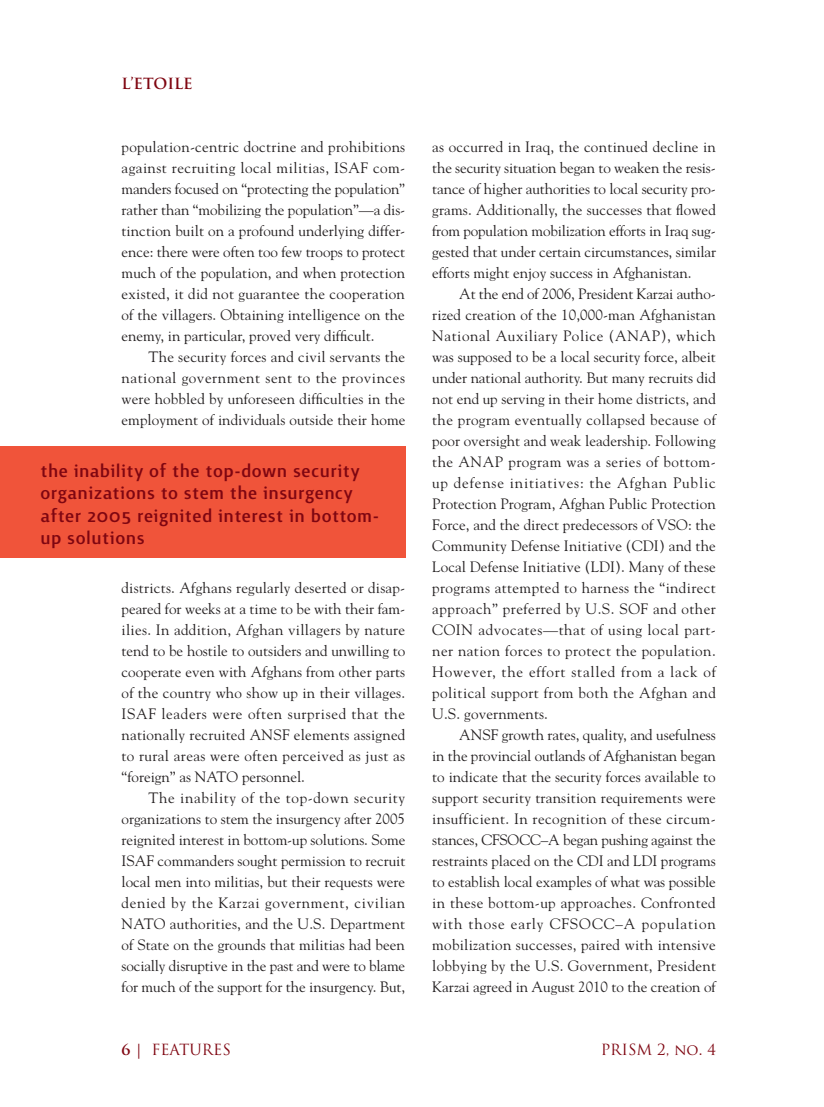
<style>
.page{position:relative;width:824px;height:1107px;background:#fff}
.page>*{position:absolute;margin:0;border:0;box-sizing:border-box;transform-origin:0 0}
.Pull_Quote_Text{font:500 22.5px/22.5px "Surface";letter-spacing:.02em;color:#7f0611}
.Body_TXT{font:15px/21px "Goudy Std";color:#231f20;text-align:justify}
.t1{font:15px "Trajan Pro";color:#7f0611}
.Body_TXT-2{font:700 15px "Trajan Pro";color:#7f0611}
.s1{font-weight:700}
</style>
<div class="page">
<div style="left:0;top:446px;width:405px;height:112px;background:#f0543a"></div>
<p class="Body_TXT-2" style="left:122px;top:74px;width:73px">L’ETOILE</p>
<p class="Body_TXT" style="left:122px;top:136px;width:285px">population-centric doctrine and prohibitions against recruiting local militias, ISAF com&shy;manders focused on “protecting the population” rather than “mobilizing the population”—a dis&shy;tinction built on a profound underlying differ&shy;ence: there were often too few troops to protect much of the population, and when protection existed, it did not guarantee the cooperation of the villagers. Obtaining intelligence on the enemy, in particular, proved very difficult.</p>
<p class="Body_TXT" style="left:122px;top:346px;width:285px;text-indent:27px">The security forces and civil servants the national government sent to the provinces were hobbled by unforeseen difficulties in the employment of individuals outside their home</p>
<p class="Pull_Quote_Text" style="left:40px;top:460px;width:340px">the inability of the top-down security organizations to stem the insurgency after 2005 reignited interest in bottom&shy;up solutions</p>
<p class="Body_TXT" style="left:122px;top:577px;width:285px">districts. Afghans regularly deserted or disap&shy;peared for weeks at a time to be with their fam&shy;ilies. In addition, Afghan villagers by nature tend to be hostile to outsiders and unwilling to cooperate even with Afghans from other parts of the country who show up in their villages.<br>ISAF leaders were often surprised that the nationally recruited ANSF elements assigned to rural areas were often perceived as just as “foreign” as NATO personnel.</p>
<p class="Body_TXT" style="left:122px;top:787px;width:285px;text-indent:27px">The inability of the top-down security organizations to stem the insurgency after 2005 reignited interest in bottom-up solutions. Some ISAF commanders sought permission to recruit local men into militias, but their requests were denied by the Karzai government, civilian NATO authorities, and the U.S. Department of State on the grounds that militias had been socially disruptive in the past and were to blame for much of the support for the insurgency. But,</p>
<p class="Body_TXT" style="left:432px;top:136px;width:285px">as occurred in Iraq, the continued decline in the security situation began to weaken the resis&shy;tance of higher authorities to local security pro&shy;grams. Additionally, the successes that flowed from population mobilization efforts in Iraq sug&shy;gested that under certain circumstances, similar efforts might enjoy success in Afghanistan.</p>
<p class="Body_TXT" style="left:432px;top:283px;width:285px;text-indent:27px">At the end of 2006, President Karzai autho&shy;rized creation of the 10,000-man Afghanistan National Auxiliary Police (ANAP), which was supposed to be a local security force, albeit under national authority. But many recruits did not end up serving in their home districts, and the program eventually collapsed because of poor oversight and weak leadership. Following the ANAP program was a series of bottom&shy;up defense initiatives: the Afghan Public Protection Program, Afghan Public Protection Force, and the direct predecessors of VSO: the Community Defense Initiative (CDI) and the Local Defense Initiative (LDI). Many of these programs attempted to harness the “indirect approach” preferred by U.S. SOF and other COIN advocates—that of using local part&shy;ner nation forces to protect the population.<br>However, the effort stalled from a lack of political support from both the Afghan and U.S. governments.</p>
<p class="Body_TXT" style="left:432px;top:724px;width:285px;text-indent:27px">ANSF growth rates, quality, and usefulness in the provincial outlands of Afghanistan began to indicate that the security forces available to support security transition requirements were insufficient. In recognition of these circum&shy;stances, CFSOCC–A began pushing against the restraints placed on the CDI and LDI programs to establish local examples of what was possible in these bottom-up approaches. Confronted with those early CFSOCC–A population mobilization successes, paired with intensive lobbying by the U.S. Government, President Karzai agreed in August 2010 to the creation of</p>
<p class="t1" style="left:122px;top:1040px;width:111px"><span class="s1">6 |</span> FEATURES</p>
<p class="t1" style="left:600px;top:1040px;width:117px">PRISM 2, no. 4</p>
</div>
